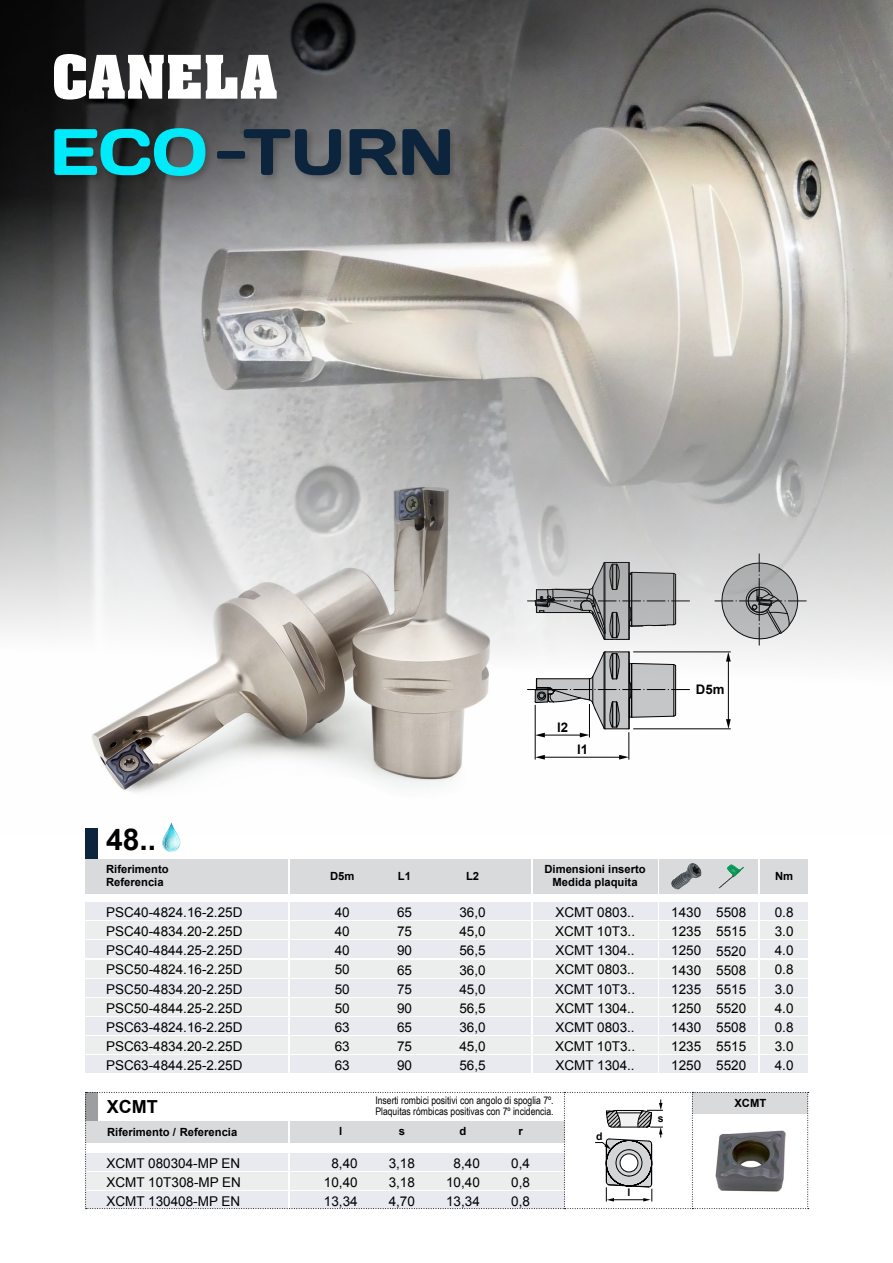
<style>
.page{position:relative;width:893px;height:1263px;background:#fff}
.page>*{position:absolute;margin:0;border:0;box-sizing:border-box;transform-origin:0 0}
.t1{font:65.4px "Days";color:#0c253d}
.t2{font:700 30px "Arial";color:#000}
.t3{font:700 18px "Arial";color:#000}
.t4{font:13.5px/19.2px "Arial";color:#000;text-align:justify}
.t5{font:700 13.2px "Arial";color:#000}
.t6{font:700 11.25px "Arial";color:#000}
.t7{font:10.5px "Arial Narrow";color:#000}
.t8{font:700 10.5px "Arial";color:#000}
.s1{color:#00eafa}
</style>
<div class="page">
<div style="left:85px;top:829px;width:13px;height:30px;background:#0c253d"></div>
<div style="left:85px;top:859px;width:203px;height:34px;background:#d9dadb"></div>
<div style="left:85px;top:903px;width:203px;height:17px;background:#e8eaf0"></div>
<div style="left:85px;top:922px;width:203px;height:17px;background:#eceded"></div>
<div style="left:85px;top:960px;width:203px;height:17px;background:#eceded"></div>
<div style="left:85px;top:998px;width:203px;height:17px;background:#eceded"></div>
<div style="left:85px;top:1037px;width:203px;height:17px;background:#eceded"></div>
<div style="left:85px;top:941px;width:203px;height:17px;background:#e8eaf0"></div>
<div style="left:85px;top:979px;width:203px;height:17px;background:#e8eaf0"></div>
<div style="left:85px;top:1017px;width:203px;height:17px;background:#e8eaf0"></div>
<div style="left:85px;top:1056px;width:203px;height:17px;background:#e8eaf0"></div>
<div style="left:290px;top:859px;width:241px;height:34px;background:#d9dadb"></div>
<div style="left:533px;top:859px;width:124px;height:34px;background:#d9dadb"></div>
<div style="left:290px;top:903px;width:241px;height:17px;background:#e8eaf0"></div>
<div style="left:290px;top:922px;width:241px;height:17px;background:#eceded"></div>
<div style="left:290px;top:960px;width:241px;height:17px;background:#eceded"></div>
<div style="left:290px;top:998px;width:241px;height:17px;background:#eceded"></div>
<div style="left:290px;top:1037px;width:241px;height:17px;background:#eceded"></div>
<div style="left:290px;top:941px;width:241px;height:17px;background:#e8eaf0"></div>
<div style="left:290px;top:979px;width:241px;height:17px;background:#e8eaf0"></div>
<div style="left:290px;top:1017px;width:241px;height:17px;background:#e8eaf0"></div>
<div style="left:290px;top:1056px;width:241px;height:17px;background:#e8eaf0"></div>
<div style="left:533px;top:903px;width:124px;height:17px;background:#e8eaf0"></div>
<div style="left:533px;top:922px;width:124px;height:17px;background:#eceded"></div>
<div style="left:533px;top:960px;width:124px;height:17px;background:#eceded"></div>
<div style="left:533px;top:998px;width:124px;height:17px;background:#eceded"></div>
<div style="left:533px;top:1037px;width:124px;height:17px;background:#eceded"></div>
<div style="left:533px;top:941px;width:124px;height:17px;background:#e8eaf0"></div>
<div style="left:533px;top:979px;width:124px;height:17px;background:#e8eaf0"></div>
<div style="left:533px;top:1017px;width:124px;height:17px;background:#e8eaf0"></div>
<div style="left:533px;top:1056px;width:124px;height:17px;background:#e8eaf0"></div>
<div style="left:660px;top:859px;width:98px;height:34px;background:#d9dadb"></div>
<div style="left:660px;top:903px;width:98px;height:17px;background:#e8eaf0"></div>
<div style="left:660px;top:922px;width:98px;height:17px;background:#eceded"></div>
<div style="left:660px;top:960px;width:98px;height:17px;background:#eceded"></div>
<div style="left:660px;top:998px;width:98px;height:17px;background:#eceded"></div>
<div style="left:660px;top:1037px;width:98px;height:17px;background:#eceded"></div>
<div style="left:660px;top:941px;width:98px;height:17px;background:#e8eaf0"></div>
<div style="left:660px;top:979px;width:98px;height:17px;background:#e8eaf0"></div>
<div style="left:660px;top:1017px;width:98px;height:17px;background:#e8eaf0"></div>
<div style="left:660px;top:1056px;width:98px;height:17px;background:#e8eaf0"></div>
<div style="left:760px;top:859px;width:48px;height:34px;background:#d9dadb"></div>
<div style="left:760px;top:903px;width:48px;height:17px;background:#e8eaf0"></div>
<div style="left:760px;top:922px;width:48px;height:17px;background:#eceded"></div>
<div style="left:760px;top:960px;width:48px;height:17px;background:#eceded"></div>
<div style="left:760px;top:998px;width:48px;height:17px;background:#eceded"></div>
<div style="left:760px;top:1037px;width:48px;height:17px;background:#eceded"></div>
<div style="left:760px;top:941px;width:48px;height:17px;background:#e8eaf0"></div>
<div style="left:760px;top:979px;width:48px;height:17px;background:#e8eaf0"></div>
<div style="left:760px;top:1017px;width:48px;height:17px;background:#e8eaf0"></div>
<div style="left:760px;top:1056px;width:48px;height:17px;background:#e8eaf0"></div>
<img style="left:0;top:0;width:893px;height:829px">
<svg style="left:54px;top:54px;width:223px;height:46px"></svg>
<div style="left:53px;top:126px;width:406px;height:59px;background:#000;opacity:.2"></div>
<img style="left:671px;top:863px;width:31px;height:26px">
<img style="left:719px;top:864px;width:25px;height:24px">
<img style="left:162px;top:822px;width:18px;height:30px">
<img style="left:177px;top:829px;width:2px;height:7px">
<img style="left:174px;top:829px;width:3px;height:5px">
<img style="left:163px;top:829px;width:11px;height:22px">
<img style="left:166px;top:838px;width:14px;height:13px">
<svg style="left:169px;top:836px;width:10px;height:16px"></svg>
<svg style="left:85px;top:1092px;width:724px;height:117px"></svg>
<h1 class="t1" style="left:50px;top:110px;width:406px"><span class="s1">ECO</span>-TURN</h1>
<p class="t5" style="left:557px;top:719px;width:13px">l2</p>
<p class="t5" style="left:577px;top:740px;width:13px">l1</p>
<p class="t5" style="left:696px;top:681px;width:30px">D5m</p>
<h2 class="t2" style="left:106px;top:820px;width:52px">48..</h2>
<p class="t6" style="left:106px;top:861px;width:64px">Riferimento</p>
<p class="t6" style="left:544px;top:861px;width:103px">Dimensioni inserto</p>
<p class="t6" style="left:330px;top:869px;width:26px">D5m</p>
<p class="t6" style="left:398px;top:869px;width:15px">L1</p>
<p class="t6" style="left:466px;top:869px;width:15px">L2</p>
<p class="t6" style="left:106px;top:875px;width:59px">Referencia</p>
<p class="t6" style="left:553px;top:875px;width:87px">Medida plaquita</p>
<p class="t4" style="left:106px;top:903px;width:138px">PSC40-4824.16-2.25D PSC40-4834.20-2.25D PSC40-4844.25-2.25D PSC50-4824.16-2.25D PSC50-4834.20-2.25D PSC50-4844.25-2.25D PSC63-4824.16-2.25D PSC63-4834.20-2.25D PSC63-4844.25-2.25D</p>
<p class="t4" style="left:555px;top:903px;width:82px">XCMT 0803..<br>XCMT 10T3..<br>XCMT 1304..<br>XCMT 0803..<br>XCMT 10T3..<br>XCMT 1304..<br>XCMT 0803..<br>XCMT 10T3..<br>XCMT 1304..</p>
<p class="t4" style="left:335px;top:903px;width:17px">40<br>40<br>40<br>50<br>50<br>50<br>63<br>63<br>63</p>
<p class="t4" style="left:397px;top:903px;width:17px">65<br>75<br>90<br>65<br>75<br>90<br>65<br>75<br>90</p>
<p class="t4" style="left:459px;top:903px;width:28px">36,0<br>45,0<br>56,5<br>36,0<br>45,0<br>56,5<br>36,0<br>45,0<br>56,5</p>
<p class="t4" style="left:671px;top:903px;width:32px">1430<br>1235<br>1250<br>1430<br>1235<br>1250<br>1430<br>1235<br>1250</p>
<p class="t4" style="left:716px;top:903px;width:32px">5508<br>5515<br>5520<br>5508<br>5515<br>5520<br>5508<br>5515<br>5520</p>
<p class="t6" style="left:775px;top:869px;width:20px">Nm</p>
<p class="t4" style="left:775px;top:903px;width:20px">0.8<br>3.0<br>4.0<br>0.8<br>3.0<br>4.0<br>0.8<br>3.0<br>4.0</p>
<h3 class="t3" style="left:107px;top:1095px;width:52px">XCMT</h3>
<p class="t7" style="left:375px;top:1093px;width:180px">Inserti rombici positivi con angolo di spoglia 7º.</p>
<p class="t7" style="left:375px;top:1103px;width:180px">Plaquitas rómbicas positivas con 7º incidencia.</p>
<p class="t8" style="left:658px;top:1111px;width:7px">s</p>
<p class="t6" style="left:734px;top:1096px;width:33px">XCMT</p>
<p class="t6" style="left:107px;top:1124px;width:132px">Riferimento / Referencia</p>
<p class="t6" style="left:339px;top:1124px;width:5px">l</p>
<p class="t6" style="left:399px;top:1124px;width:8px">s</p>
<p class="t6" style="left:459px;top:1124px;width:8px">d</p>
<p class="t6" style="left:518px;top:1124px;width:6px">r</p>
<p class="t8" style="left:596px;top:1130px;width:8px">d</p>
<p class="t4" style="left:106px;top:1154px;width:136px">XCMT 080304-MP EN XCMT 10T308-MP EN XCMT 130408-MP EN</p>
<p class="t4" style="left:324px;top:1154px;width:35px;text-align:center">8,40<br>10,40<br>13,34</p>
<p class="t4" style="left:389px;top:1154px;width:28px">3,18<br>3,18<br>4,70</p>
<p class="t4" style="left:446px;top:1154px;width:35px;text-align:center">8,40<br>10,40<br>13,34</p>
<p class="t4" style="left:511px;top:1154px;width:20px">0,4<br>0,8<br>0,8</p>
<p class="t8" style="left:627px;top:1185px;width:4px">l</p>
</div>
